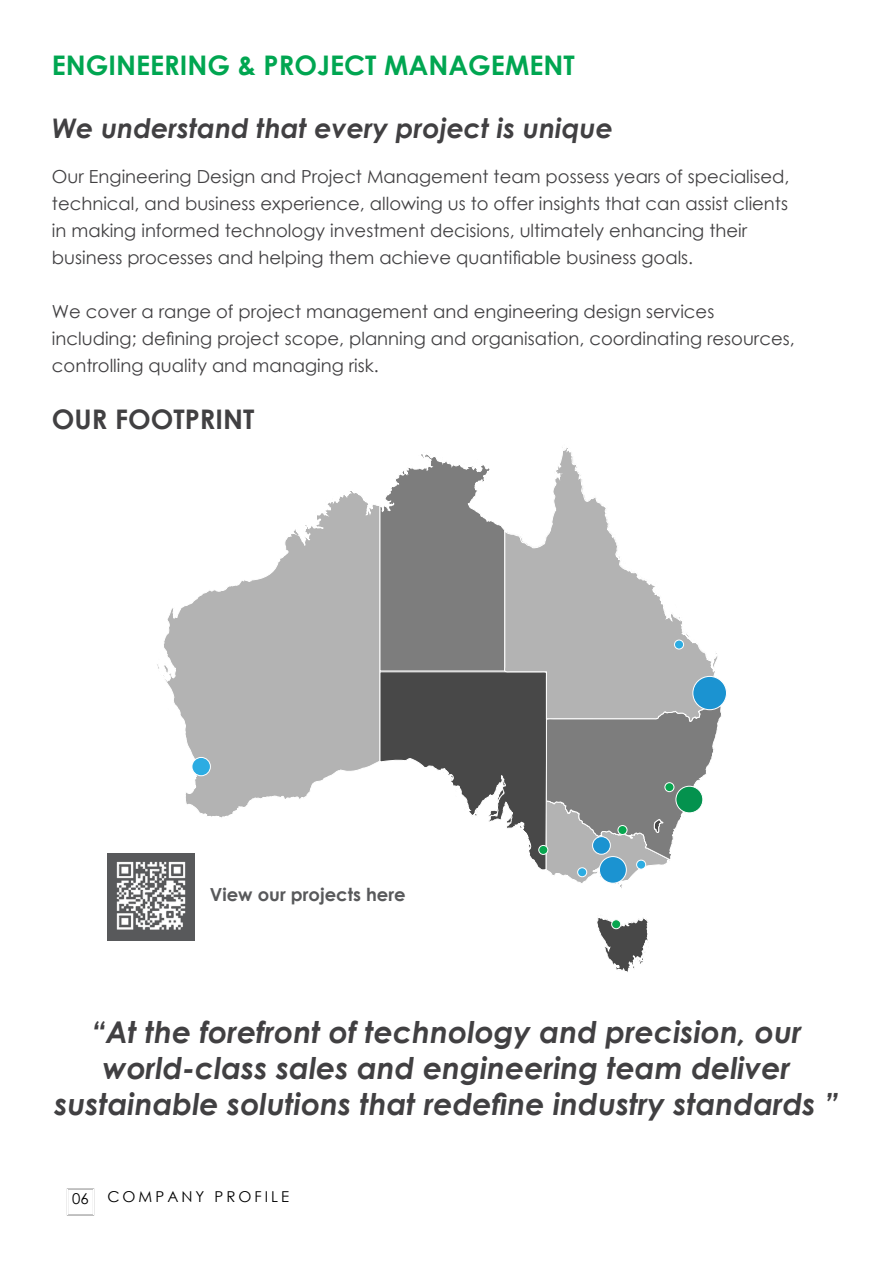
<style>
.page{position:relative;width:893px;height:1263px;background:#fff}
.page>*{position:absolute;margin:0;border:0;box-sizing:border-box;transform-origin:0 0}
.t1{font:italic 700 30px/36px "Century Gothic";color:#414042;text-align:center}
.t2{font:italic 700 27px "Century Gothic";color:#414042}
.t3{font:700 27px "Century Gothic";color:#00a651}
.t4{font:700 27px "Century Gothic";color:#414042}
.t5{font:18px/27px "Century Gothic";color:#414042}
.t6{font:700 18px "Century Gothic";color:#58595b}
.t7{font:15px "Century Gothic";letter-spacing:.2em;color:#000}
</style>
<div class="page">
<div style="left:67px;top:1188px;width:27px;height:27px;border:1px solid #fff"></div>
<svg style="left:157px;top:491px;width:222px;height:327px"></svg>
<svg style="left:379px;top:454px;width:339px;height:434px"></svg>
<svg style="left:503px;top:447px;width:220px;height:275px"></svg>
<svg style="left:597px;top:918px;width:51px;height:54px"></svg>
<div style="left:674px;top:640px;width:10px;height:9px;background:#2cace2;border-radius:50%"></div>
<div style="left:674px;top:640px;width:10px;height:9px;border:1px solid #fff;border-radius:50%"></div>
<div style="left:693px;top:676px;width:33px;height:34px;background:#1b93d1;border-radius:50%"></div>
<div style="left:692px;top:676px;width:35px;height:34px;border:1px solid #fff;border-radius:50%"></div>
<div style="left:676px;top:786px;width:27px;height:27px;background:#04924e;border-radius:50%"></div>
<div style="left:675px;top:786px;width:28px;height:27px;border:1px solid #fff;border-radius:50%"></div>
<div style="left:618px;top:825px;width:9px;height:9px;background:#07a64f;border-radius:50%"></div>
<div style="left:617px;top:825px;width:10px;height:10px;border:1px solid #fff;border-radius:50%"></div>
<div style="left:578px;top:868px;width:9px;height:9px;background:#2cace2;border-radius:50%"></div>
<div style="left:577px;top:867px;width:10px;height:10px;border:1px solid #fff;border-radius:50%"></div>
<div style="left:539px;top:845px;width:9px;height:9px;background:#07a64f;border-radius:50%"></div>
<div style="left:538px;top:845px;width:10px;height:10px;border:1px solid #fff;border-radius:50%"></div>
<div style="left:637px;top:860px;width:9px;height:9px;background:#2cace2;border-radius:50%"></div>
<div style="left:636px;top:860px;width:10px;height:9px;border:1px solid #fff;border-radius:50%"></div>
<div style="left:599px;top:856px;width:27px;height:27px;background:#1b93d1;border-radius:50%"></div>
<div style="left:599px;top:856px;width:28px;height:28px;border:1px solid #fff;border-radius:50%"></div>
<div style="left:665px;top:783px;width:9px;height:9px;background:#07a64f;border-radius:50%"></div>
<div style="left:664px;top:782px;width:10px;height:10px;border:1px solid #fff;border-radius:50%"></div>
<div style="left:612px;top:920px;width:9px;height:9px;background:#07a64f;border-radius:50%"></div>
<div style="left:611px;top:919px;width:10px;height:10px;border:1px solid #fff;border-radius:50%"></div>
<div style="left:192px;top:757px;width:18px;height:19px;background:#2cace2;border-radius:50%"></div>
<div style="left:191px;top:757px;width:20px;height:19px;border:1px solid #fff;border-radius:50%"></div>
<div style="left:593px;top:837px;width:17px;height:17px;background:#1b93d1;border-radius:50%"></div>
<div style="left:592px;top:836px;width:19px;height:19px;border:1px solid #fff;border-radius:50%"></div>
<div style="left:107px;top:853px;width:88px;height:88px;background:#58595b"></div>
<img style="left:116px;top:861px;width:70px;height:69px">
<h2 class="t3" style="left:52px;top:45px;width:524px">ENGINEERING &amp; PROJECT MANAGEMENT</h2>
<h2 class="t2" style="left:52px;top:107px;width:563px">We understand that every project is unique</h2>
<p class="t5" style="left:52px;top:163px;width:739px">Our Engineering Design and Project Management team possess years of specialised, technical, and business experience, allowing us to offer insights that can assist clients in making informed technology investment decisions, ultimately enhancing their business processes and helping them achieve quantifiable business goals.</p>
<p class="t5" style="left:52px;top:298px;width:744px">We cover a range of project management and engineering design services including; defining project scope, planning and organisation, coordinating resources, controlling quality and managing risk.</p>
<h2 class="t4" style="left:52px;top:399px;width:204px">OUR FOOTPRINT</h2>
<p class="t6" style="left:210px;top:881px;width:197px">View our projects here</p>
<h1 class="t1" style="left:54px;top:1013px;width:786px">“At the forefront of technology and precision, our world-class sales and engineering team deliver sustainable solutions that redefine industry standards ”</h1>
<p class="t7" style="left:72px;top:1186px;width:219px">06 COMPANY PROFILE</p>
</div>
